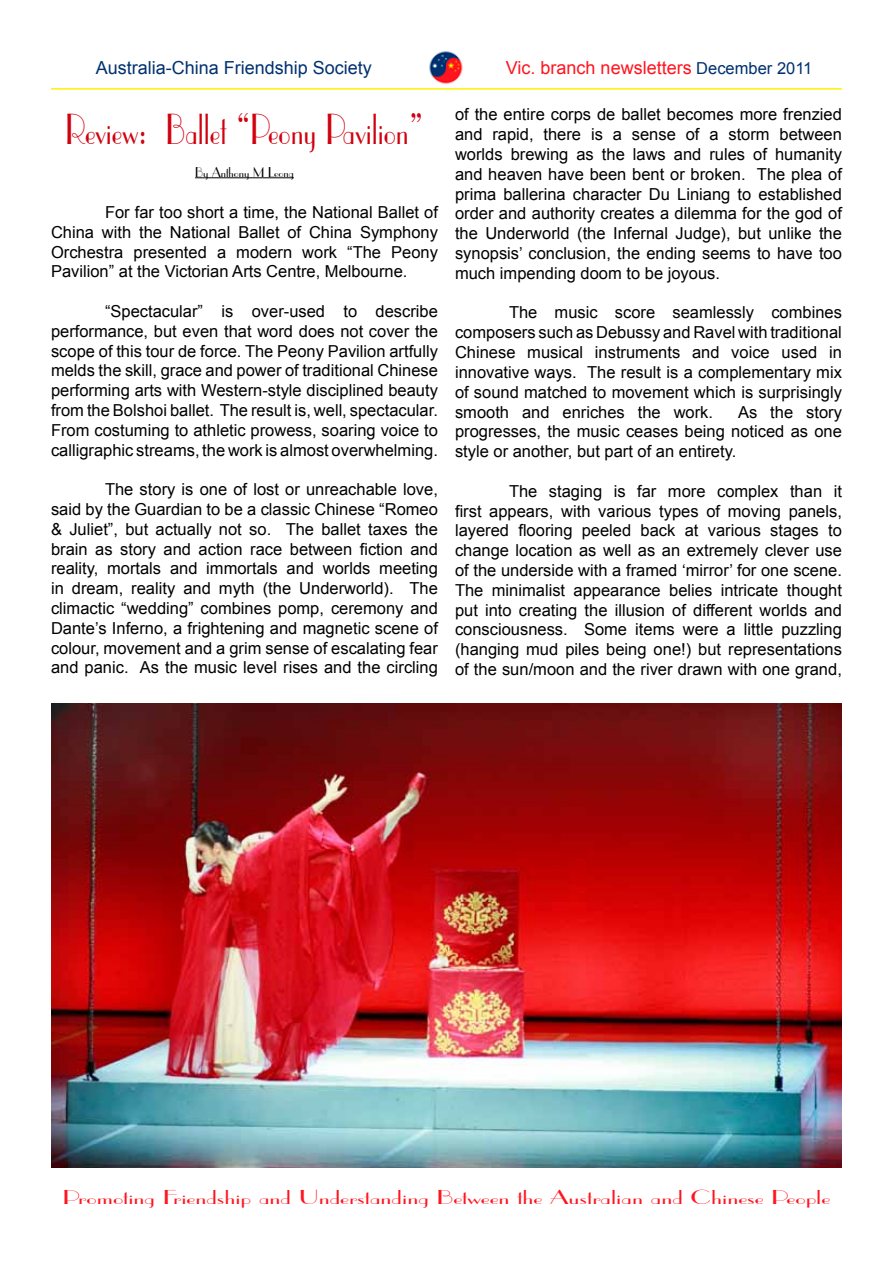
<style>
.page{position:relative;width:893px;height:1263px;background:#fff}
.page>*{position:absolute;margin:0;border:0;box-sizing:border-box;transform-origin:0 0}
.t1{font:41.25px "Parisian BT";color:#d1010e;scale:.8 1}
.t2{font:19.2px "Parisian BT";color:#ff141f;scale:1.47 1}
.t3{font:18px "Arial";color:#ff141f}
.t4{font:18px "Arial";color:#00316f}
.t5{font:16.5px/19.8px "Arial";color:#000;text-align:justify}
.t6{font:13.5px "Parisian BT";color:#000}
.s1{font-size:16.5px;color:#00316f}
</style>
<div class="page">
<img style="left:429px;top:51px;width:34px;height:33px">
<hr style="left:51px;top:88px;width:791px;height:2px;background:#fff300">
<hr style="left:195px;top:177px;width:99px;height:1px;background:#000">
<img style="left:51px;top:704px;width:791px;height:463px">
<p class="t4" style="left:96px;top:56px;width:278px">Australia-China Friendship Society</p>
<p class="t3" style="left:506px;top:56px;width:308px">Vic. branch newsletters <span class="s1">December 2011</span></p>
<h1 class="t1" style="left:65px;top:104px;width:449px">Review: Ballet “Peony Pavilion”</h1>
<p class="t6" style="left:195px;top:163px;width:100px">By Anthony M Leong</p>
<p class="t5" style="left:51px;top:202px;width:388px;text-indent:54px">For far too short a time, the National Ballet of China with the National Ballet of China Symphony Orchestra presented a modern work “The Peony Pavilion” at the Victorian Arts Centre, Melbourne.</p>
<p class="t5" style="left:51px;top:301px;width:388px;text-indent:54px">“Spectacular” is over-used to describe performance, but even that word does not cover the scope of this tour de force. The Peony Pavilion artfully melds the skill, grace and power of traditional Chinese performing arts with Western-style disciplined beauty from the Bolshoi ballet. The result is, well, spectacular.<br>From costuming to athletic prowess, soaring voice to calligraphic streams, the work is almost overwhelming.</p>
<p class="t5" style="left:51px;top:480px;width:388px;text-indent:54px">The story is one of lost or unreachable love, said by the Guardian to be a classic Chinese “Romeo &amp; Juliet”, but actually not so. The ballet taxes the brain as story and action race between fiction and reality, mortals and immortals and worlds meeting in dream, reality and myth (the Underworld). The climactic “wedding” combines pomp, ceremony and Dante’s Inferno, a frightening and magnetic scene of colour, movement and a grim sense of escalating fear and panic. As the music level rises and the circling</p>
<p class="t5" style="left:455px;top:105px;width:388px">of the entire corps de ballet becomes more frenzied and rapid, there is a sense of a storm between worlds brewing as the laws and rules of humanity and heaven have been bent or broken. The plea of prima ballerina character Du Liniang to established order and authority creates a dilemma for the god of the Underworld (the Infernal Judge), but unlike the synopsis’ conclusion, the ending seems to have too much impending doom to be joyous.</p>
<p class="t5" style="left:455px;top:303px;width:388px;text-indent:54px">The music score seamlessly combines composers such as Debussy and Ravel with traditional Chinese musical instruments and voice used in innovative ways. The result is a complementary mix of sound matched to movement which is surprisingly smooth and enriches the work.</p>
<p class="t5" style="left:455px;top:402px;width:388px;text-indent:283px">As the story progresses, the music ceases being noticed as one style or another, but part of an entirety.</p>
<p class="t5" style="left:455px;top:481px;width:388px;text-indent:54px">The staging is far more complex than it first appears, with various types of moving panels, layered flooring peeled back at various stages to change location as well as an extremely clever use of the underside with a framed ‘mirror’ for one scene.<br>The minimalist appearance belies intricate thought put into creating the illusion of different worlds and consciousness. Some items were a little puzzling (hanging mud piles being one!) but representations of the sun/moon and the river drawn with one grand,</p>
<p class="t2" style="left:63px;top:1185px;width:524px">Promoting Friendship and Understanding Between the Australian and Chinese People</p>
</div>
